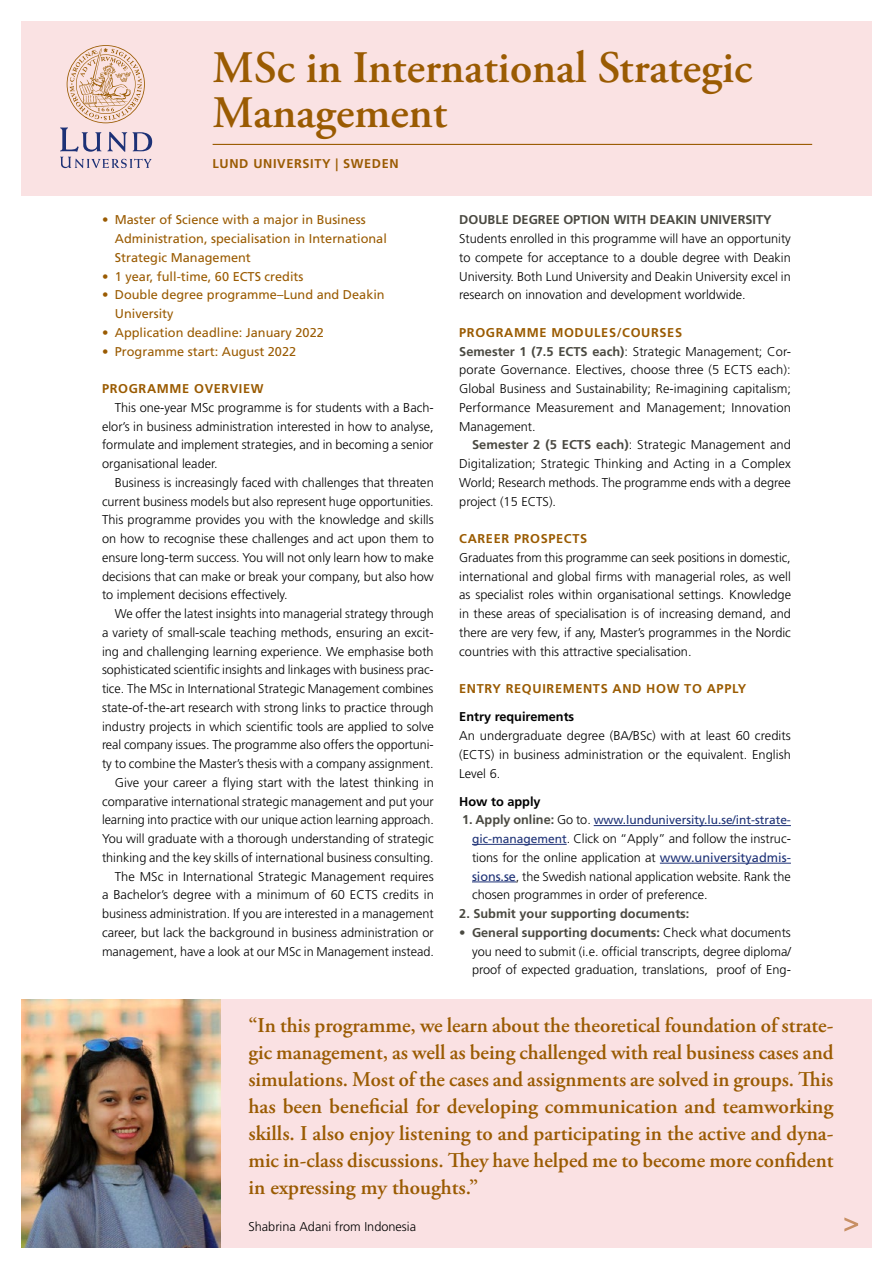
<style>
.page{position:relative;width:893px;height:1263px;background:#fff}
.page>*{position:absolute;margin:0;border:0;box-sizing:border-box;transform-origin:0 0}
.H1_Rubrik_30_p{font:600 45px/45px "Adobe Garamond Pro";color:#9a5b02}
.Brons_Citat{font:600 21px/27px "Adobe Garamond Pro";color:#9a5b02;text-align:justify}
.Svart_Brödtext_med_i{font:300 12.75px/18.8px "Frutiger LT Std";color:#000;text-align:justify}
.Svart_Brödtext_utan{font:300 12.75px/18.8px "Frutiger LT Std";color:#000;text-align:justify}
.t1{font:12.75px/18.8px "Frutiger LT Std";color:#9a5b02}
.Brödtext_Bold_t_o_m{font:300 12.75px/18.8px "Frutiger LT Std";color:#000;text-align:justify}
.H2_Brons_Underrubrik{font:700 12.75px "Frutiger LT Std";letter-spacing:.05em;color:#9a5b02}
.H3_Underrubrik{font:700 12.75px "Frutiger LT Std";color:#4a4941}
.Brödtext_Bold_t_o_m-2{font:700 12.75px "Frutiger LT Std";color:#4a4941}
.H3_Underrubrik-2{font:700 12.75px "Frutiger LT Std";color:#000}
.Underrad{font:700 12.75px "Frutiger LT Std";letter-spacing:.05em;color:#9a5b02}
.Brödtext_Bold_t_o_m-3{font:12px "Frutiger LT Std";color:#1d3176}
.s1{font-weight:700;color:#4a4941}
.s2{font-weight:700;font-size:12.75px;color:#4a4941}
.s3{font-weight:300;font-size:12.75px;color:#000}
.s4{font-weight:400;font-size:12px;color:#1d3176}
.s5{font-weight:400;color:#1d3176}
</style>
<div class="page">
<div style="left:21px;top:21px;width:851px;height:175px;background:#fae2e3"></div>
<div style="left:21px;top:999px;width:851px;height:249px;background:#fae1e3"></div>
<svg style="left:60px;top:45px;width:92px;height:123px"></svg>
<hr style="left:213px;top:144px;width:599px;height:1px;background:#9a5b02">
<hr style="left:594px;top:825px;width:197px;height:1px;background:#1d3176">
<hr style="left:472px;top:844px;width:95px;height:1px;background:#1d3176">
<hr style="left:660px;top:863px;width:131px;height:1px;background:#1d3176">
<hr style="left:472px;top:881px;width:44px;height:1px;background:#1d3176">
<img style="left:21px;top:1000px;width:199px;height:248px">
<h1 class="H1_Rubrik_30_p" style="left:213px;top:46px;width:541px">MSc in International Strategic<br>Management</h1>
<p class="Underrad" style="left:213px;top:156px;width:188px">LUND UNIVERSITY | SWEDEN</p>
<p class="t1" style="left:115px;top:211px;width:274px;text-indent:-13px">• Master of Science with a major in Business<br>Administration, specialisation in International<br>Strategic Management</p>
<p class="t1" style="left:102px;top:267px;width:203px">• 1 year, full-time, 60 ECTS credits</p>
<p class="t1" style="left:115px;top:286px;width:271px;text-indent:-13px">• Double degree programme–Lund and Deakin<br>University</p>
<p class="t1" style="left:102px;top:323px;width:223px">• Application deadline: January 2022</p>
<p class="t1" style="left:102px;top:342px;width:196px">• Programme start: August 2022</p>
<h2 class="H2_Brons_Underrubrik" style="left:102px;top:381px;width:163px">PROGRAMME OVERVIEW</h2>
<p class="Svart_Brödtext_med_i" style="left:102px;top:398px;width:333px;text-indent:13px">This one-year MSc programme is for students with a Bach&shy;elor’s in business administration interested in how to analyse, formulate and implement strategies, and in becoming a senior organisational leader.</p>
<p class="Svart_Brödtext_med_i" style="left:102px;top:473px;width:333px;text-indent:13px">Business is increasingly faced with challenges that threaten current business models but also represent huge opportunities.<br>This programme provides you with the knowledge and skills on how to recognise these challenges and act upon them to ensure long-term success. You will not only learn how to make decisions that can make or break your company, but also how to implement decisions effectively.</p>
<p class="Svart_Brödtext_med_i" style="left:102px;top:604px;width:333px;text-indent:13px">We offer the latest insights into managerial strategy through a variety of small-scale teaching methods, ensuring an excit&shy;ing and challenging learning experience. We emphasise both sophisticated scientific insights and linkages with business prac&shy;tice. The MSc in International Strategic Management combines state-of-the-art research with strong links to practice through industry projects in which scientific tools are applied to solve real company issues. The programme also offers the opportuni&shy;ty to combine the Master’s thesis with a company assignment.</p>
<p class="Svart_Brödtext_med_i" style="left:102px;top:773px;width:333px;text-indent:13px">Give your career a flying start with the latest thinking in comparative international strategic management and put your learning into practice with our unique action learning approach.<br>You will graduate with a thorough understanding of strategic thinking and the key skills of international business consulting.</p>
<p class="Svart_Brödtext_med_i" style="left:102px;top:867px;width:333px;text-indent:13px">The MSc in International Strategic Management requires a Bachelor’s degree with a minimum of 60 ECTS credits in business administration. If you are interested in a management career, but lack the background in business administration or management, have a look at our MSc in Management instead.</p>
<h3 class="H3_Underrubrik" style="left:459px;top:212px;width:314px">DOUBLE DEGREE OPTION WITH DEAKIN UNIVERSITY</h3>
<p class="Svart_Brödtext_utan" style="left:459px;top:229px;width:333px">Students enrolled in this programme will have an opportunity to compete for acceptance to a double degree with Deakin University. Both Lund University and Deakin University excel in research on innovation and development worldwide.</p>
<h2 class="H2_Brons_Underrubrik" style="left:459px;top:325px;width:224px">PROGRAMME MODULES/COURSES</h2>
<p class="Svart_Brödtext_utan" style="left:459px;top:342px;width:333px"><span class="s1">Semester 1 (7.5 ECTS each)</span>: Strategic Management; Cor&shy;porate Governance. Electives, choose three (5 ECTS each):<br>Global Business and Sustainability; Re-imagining capitalism; Performance Measurement and Management; Innovation Management.</p>
<p class="Svart_Brödtext_med_i" style="left:459px;top:436px;width:333px;text-indent:13px"><span class="s1">Semester 2 (5 ECTS each)</span>: Strategic Management and Digitalization; Strategic Thinking and Acting in a Complex World; Research methods. The programme ends with a degree project (15 ECTS).</p>
<h2 class="H2_Brons_Underrubrik" style="left:459px;top:531px;width:129px">CAREER PROSPECTS</h2>
<p class="Svart_Brödtext_utan" style="left:459px;top:548px;width:333px">Graduates from this programme can seek positions in domestic, international and global firms with managerial roles, as well as specialist roles within organisational settings. Knowledge in these areas of specialisation is of increasing demand, and there are very few, if any, Master’s programmes in the Nordic countries with this attractive specialisation.</p>
<h2 class="H2_Brons_Underrubrik" style="left:459px;top:681px;width:288px">ENTRY REQUIREMENTS AND HOW TO APPLY</h2>
<h3 class="H3_Underrubrik-2" style="left:459px;top:709px;width:117px">Entry requirements</h3>
<p class="Svart_Brödtext_utan" style="left:459px;top:726px;width:333px">An undergraduate degree (BA/BSc) with at least 60 credits (ECTS) in business administration or the equivalent. English Level 6.</p>
<h3 class="H3_Underrubrik-2" style="left:459px;top:794px;width:83px">How to apply</h3>
<p class="Brödtext_Bold_t_o_m-3" style="left:462px;top:813px;width:330px"><span class="s2">1. Apply online:</span> <span class="s3">Go to.</span> www.lunduniversity.lu.se/int-strate-</p>
<p class="Brödtext_Bold_t_o_m" style="left:472px;top:829px;width:320px"><span class="s4">gic-management</span>. Click on “Apply” and follow the instruc&shy;tions for the online application at <span class="s5">www.universityadmis&shy;sions.se</span>, the Swedish national application website. Rank the chosen programmes in order of preference.</p>
<p class="Brödtext_Bold_t_o_m-2" style="left:459px;top:906px;width:232px">2. Submit your supporting documents:</p>
<p class="Svart_Brödtext_med_i" style="left:472px;top:923px;width:320px;text-indent:-13px"><span class="s1">• General supporting documents:</span> Check what documents you need to submit (i.e. official transcripts, degree diploma/ proof of expected graduation, translations, proof of Eng-</p>
<p class="Brons_Citat" style="left:248px;top:1012px;width:587px">“In this programme, we learn about the theoretical foundation of strate&shy;gic management, as well as being challenged with real business cases and simulations. Most of the cases and assignments are solved in groups. This has been beneficial for developing communication and teamworking skills. I also enjoy listening to and participating in the active and dyna&shy;mic in-class discussions. They have helped me to become more confident in expressing my thoughts.”</p>
<p class="Svart_Brödtext_utan" style="left:248px;top:1217px;width:169px">Shabrina Adani from Indonesia</p>
</div>
